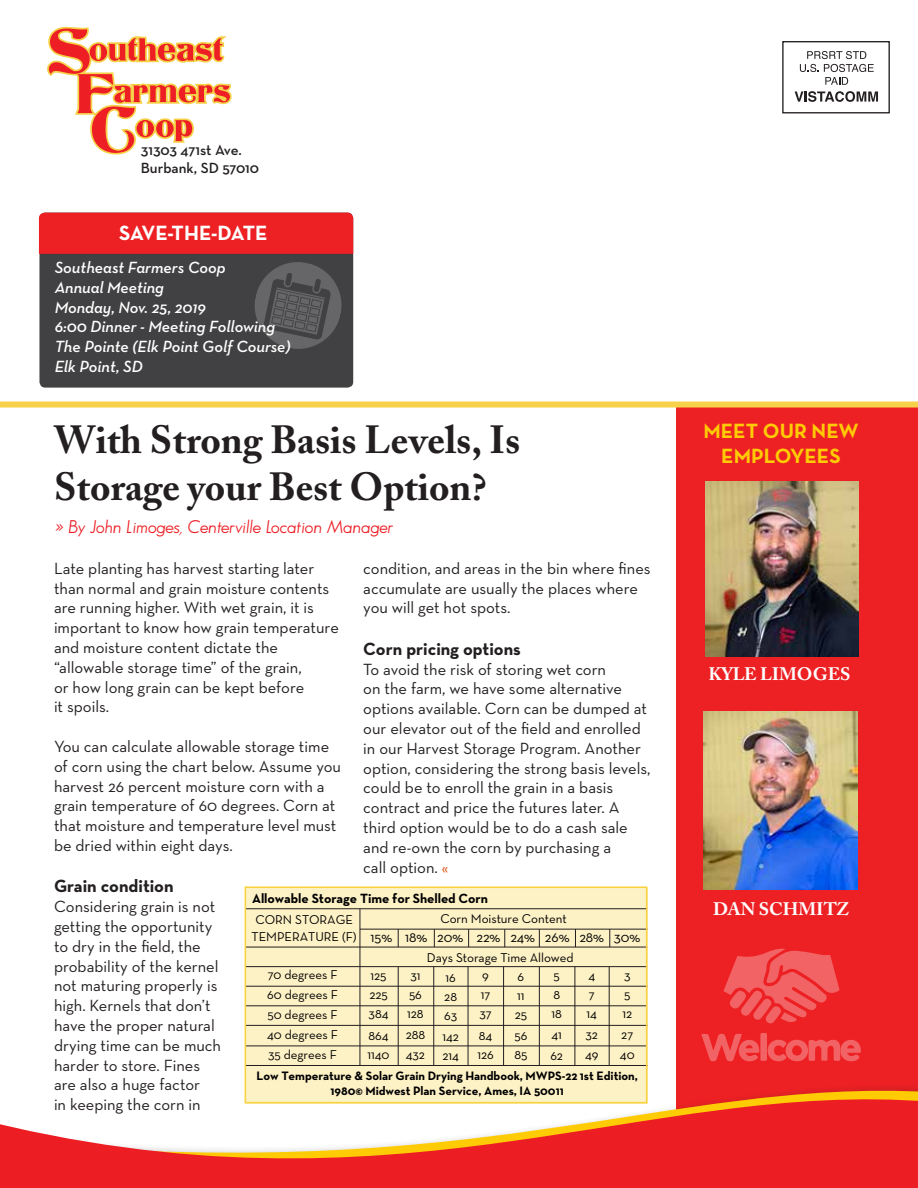
<style>
.page{position:relative;width:918px;height:1188px;background:#fff}
.page>*{position:absolute;margin:0;border:0;box-sizing:border-box;transform-origin:0 0}
.t1{font:700 39px/46.8px "Adobe Caslon";color:#231f20}
.t2{font:700 21px/25.2px "Neutra Text";color:#ffcb05;text-align:center}
.t3{font:700 21px "Neutra Text";letter-spacing:-.01em;color:#fff}
.t4{font:italic 18px "Sans Serif FLF";color:#ed1d24}
.t5{font:700 18px "Neutra Text";color:#231f20}
.t6{font:700 18px "Adobe Caslon";color:#fff}
.t7{font:16.5px/19.8px "Neutra Text";color:#231f20}
.t8{font:italic 600 16.5px/19.8px "Neutra Text";color:#fff}
.t9{font:600 15px/18px "Neutra Text";color:#231f20}
.t10{font:14.25px "Neutra Text";letter-spacing:-.005em;color:#000}
.t11{font:700 13.65px "Neutra Text";letter-spacing:-.005em;color:#000}
.t12{font:13.05px/18.9px "Neutra Text";letter-spacing:-.005em;color:#000}
.t13{font:700 12.45px/15.6px "Neutra Text";letter-spacing:-.005em;color:#000;text-align:center}
.s1{color:#dd5b25}
</style>
<div class="page">
<div style="left:676px;top:405px;width:242px;height:745px;background:#ed2124"></div>
<svg style="left:0;top:1079px;width:918px;height:109px;fill:#ed1d24"></svg>
<svg style="left:48px;top:27px;width:183px;height:128px"></svg>
<div style="left:782px;top:41px;width:108px;height:72px;border:1px solid #231f20"></div>
<svg style="left:800px;top:51px;width:74px;height:34px"></svg>
<svg style="left:795px;top:91px;width:83px;height:11px"></svg>
<div style="left:0;top:402px;width:918px;height:6px;background:#f6d149"></div>
<div style="left:246px;top:888px;width:401px;height:215px;background:#fdf1c6"></div>
<hr style="left:246px;top:909px;width:401px;height:1px;background:#231f20">
<hr style="left:246px;top:947px;width:401px;height:1px;background:#231f20">
<hr style="left:246px;top:966px;width:401px;height:1px;background:#231f20">
<hr style="left:246px;top:986px;width:401px;height:1px;background:#231f20">
<hr style="left:246px;top:1006px;width:401px;height:1px;background:#231f20">
<hr style="left:246px;top:1025px;width:401px;height:1px;background:#231f20">
<hr style="left:246px;top:1046px;width:401px;height:1px;background:#231f20">
<hr style="left:246px;top:1065px;width:401px;height:1px;background:#231f20">
<hr style="left:360px;top:909px;width:1px;height:156px;background:#231f20">
<hr style="left:398px;top:967px;width:1px;height:98px;background:#231f20">
<hr style="left:433px;top:967px;width:1px;height:98px;background:#231f20">
<hr style="left:468px;top:967px;width:1px;height:98px;background:#231f20">
<hr style="left:503px;top:967px;width:1px;height:98px;background:#231f20">
<hr style="left:539px;top:967px;width:1px;height:98px;background:#231f20">
<hr style="left:575px;top:967px;width:1px;height:98px;background:#231f20">
<hr style="left:609px;top:967px;width:1px;height:98px;background:#231f20">
<svg style="left:398px;top:930px;width:1px;height:17px"></svg>
<svg style="left:434px;top:930px;width:1px;height:17px"></svg>
<svg style="left:468px;top:930px;width:1px;height:17px"></svg>
<svg style="left:505px;top:930px;width:1px;height:17px"></svg>
<svg style="left:539px;top:930px;width:1px;height:17px"></svg>
<svg style="left:575px;top:930px;width:1px;height:17px"></svg>
<svg style="left:610px;top:930px;width:1px;height:17px"></svg>
<hr style="left:360px;top:929px;width:287px;height:1px;background:#231f20">
<div style="left:245px;top:886px;width:402px;height:217px;border:2px solid #f9d240"></div>
<img style="left:704px;top:712px;width:154px;height:177px">
<img style="left:705px;top:481px;width:154px;height:176px">
<svg style="left:701px;top:1033px;width:160px;height:29px"></svg>
<svg style="left:723px;top:948px;width:117px;height:76px"></svg>
<div style="left:39px;top:213px;width:314px;height:175px;background:#414042;border-radius:6px"></div>
<svg style="left:39px;top:213px;width:314px;height:140px"></svg>
<p class="t9" style="left:141px;top:140px;width:120px">31303 471st Ave.<br>Burbank, SD 57010</p>
<p class="t3" style="left:119px;top:219px;width:150px">SAVE-THE-DATE</p>
<p class="t8" style="left:55px;top:257px;width:237px">Southeast Farmers Coop<br>Annual Meeting<br>Monday, Nov. 25, 2019<br>6:00 Dinner - Meeting Following<br>The Pointe (Elk Point Golf Course)<br>Elk Point, SD</p>
<h1 class="t1" style="left:54px;top:417px;width:468px">With Strong Basis Levels, Is<br>Storage your Best Option?</h1>
<p class="t4" style="left:55px;top:516px;width:340px">» By John Limoges, Centerville Location Manager</p>
<p class="t7" style="left:363px;top:558px;width:289px">condition, and areas in the bin where fines accumulate are usually the places where you will get hot spots.</p>
<p class="t5" style="left:363px;top:638px;width:159px">Corn pricing options</p>
<p class="t7" style="left:363px;top:659px;width:289px">To avoid the risk of storing wet corn<br>on the farm, we have some alternative options available. Corn can be dumped at our elevator out of the field and enrolled in our Harvest Storage Program. Another option, considering the strong basis levels, could be to enroll the grain in a basis contract and price the futures later. A third option would be to do a cash sale and re-own the corn by purchasing a<br>call option. <span class="s1">«</span></p>
<p class="t7" style="left:54px;top:558px;width:286px">Late planting has harvest starting later than normal and grain moisture contents are running higher. With wet grain, it is important to know how grain temperature and moisture content dictate the “allowable storage time” of the grain,<br>or how long grain can be kept before<br>it spoils.</p>
<p class="t7" style="left:54px;top:736px;width:289px">You can calculate allowable storage time of corn using the chart below. Assume you harvest 26 percent moisture corn with a grain temperature of 60 degrees. Corn at that moisture and temperature level must be dried within eight days.</p>
<p class="t5" style="left:54px;top:875px;width:121px">Grain condition</p>
<p class="t7" style="left:54px;top:896px;width:169px">Considering grain is not getting the opportunity to dry in the field, the probability of the kernel not maturing properly is high. Kernels that don’t have the proper natural drying time can be much harder to store. Fines are also a huge factor<br>in keeping the corn in</p>
<p class="t11" style="left:252px;top:890px;width:238px">Allowable Storage Time for Shelled Corn</p>
<p class="t12" style="left:252px;top:910px;width:107px;line-height:17.7px">CORN STORAGE<br>TEMPERATURE (F)</p>
<p class="t12" style="left:267px;top:964px;width:72px;line-height:20.1px;text-align:justify">70 degrees F 60 degrees F 50 degrees F 40 degrees F 35 degrees F</p>
<p class="t12" style="left:440px;top:909px;width:128px">Corn Moisture Content</p>
<p class="t10" style="left:371px;top:929px;width:271px">15% 18% 20% 22% 24% 26% 28% 30%</p>
<p class="t12" style="left:427px;top:948px;width:148px">Days Storage Time Allowed</p>
<p class="t12" style="left:369px;top:966px;width:21px">125<br>225<br>384</p>
<p class="t12" style="left:368px;top:1025px;width:23px;line-height:19.5px">864<br>1140</p>
<p class="t12" style="left:407px;top:966px;width:18px">31<br>56<br>128</p>
<p class="t12" style="left:406px;top:1024px;width:21px;line-height:20.2px">288<br>432</p>
<p class="t12" style="left:515px;top:967px;width:14px">6<br>11<br>25</p>
<p class="t12" style="left:514px;top:1026px;width:15px">56<br>85</p>
<p class="t12" style="left:587px;top:966px;width:12px">4<br>7<br>14</p>
<p class="t12" style="left:585px;top:1025px;width:15px;line-height:19.8px">32<br>49</p>
<p class="t12" style="left:622px;top:966px;width:11px">3<br>5<br>12</p>
<p class="t12" style="left:620px;top:1025px;width:16px;line-height:19.4px">27<br>40</p>
<p class="t13" style="left:257px;top:1068px;width:383px">Low Temperature &amp; Solar Grain Drying Handbook, MWPS-22 1st Edition,<br>1980© Midwest Plan Service, Ames, IA 50011</p>
<p class="t12" style="left:552px;top:966px;width:12px">5<br>8<br>18</p>
<p class="t12" style="left:550px;top:1025px;width:14px;line-height:20.2px">41<br>62</p>
<p class="t12" style="left:480px;top:966px;width:14px">9<br>17<br>37</p>
<p class="t12" style="left:478px;top:1025px;width:18px;line-height:19.5px">84<br>126</p>
<p class="t12" style="left:444px;top:968px;width:14px;text-align:justify">16<br>28<br>63</p>
<p class="t12" style="left:442px;top:1027px;width:18px">142<br>214</p>
<p class="t2" style="left:703px;top:418px;width:157px">MEET OUR NEW<br>EMPLOYEES</p>
<p class="t6" style="left:709px;top:663px;width:143px">KYLE LIMOGES</p>
<p class="t6" style="left:713px;top:898px;width:138px">DAN SCHMITZ</p>
</div>
